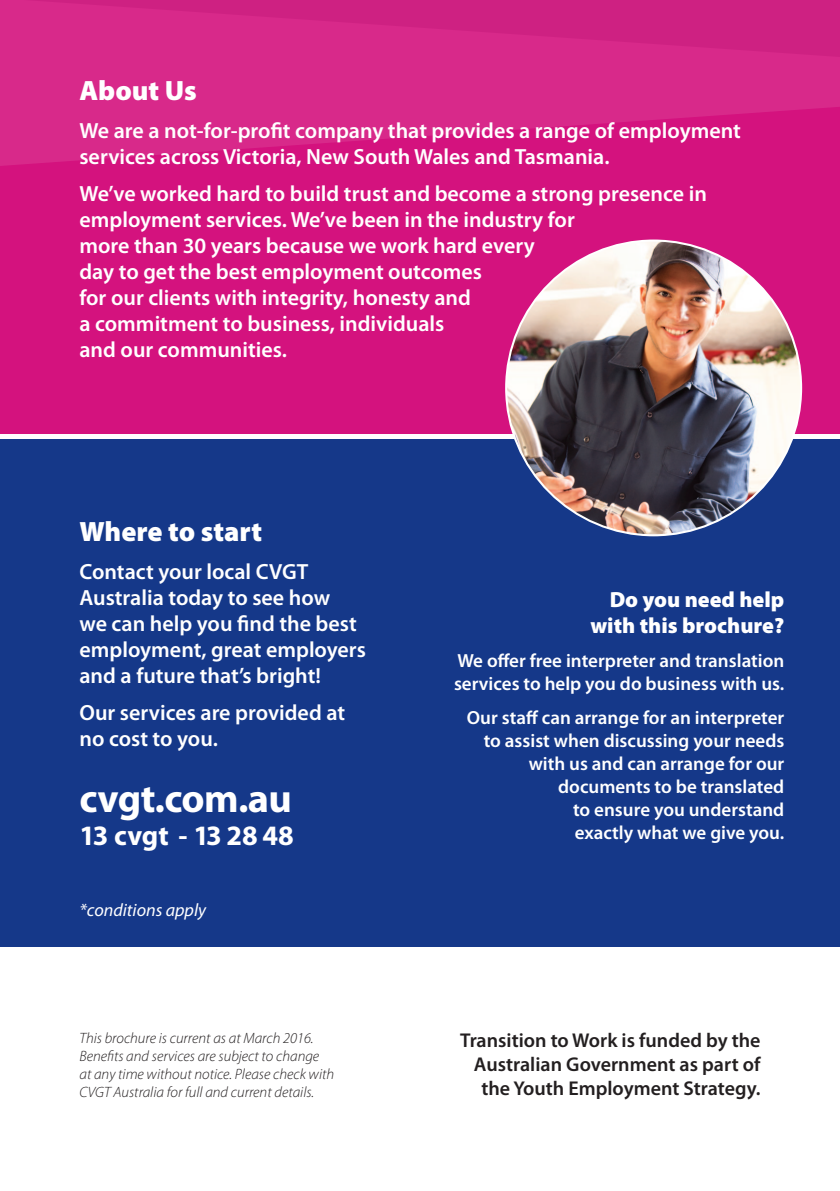
<style>
.page{position:relative;width:840px;height:1191px;background:#fff}
.page>*{position:absolute;margin:0;border:0;box-sizing:border-box;transform-origin:0 0}
.t1{font:700 40.2px "Myriad Pro";letter-spacing:-.015em;color:#fff}
.t2{font:700 28.2px "Myriad Pro";color:#fff}
.t3{font:900 28px "Myriad Pro";color:#fff}
.t4{font:600 22px/26px "Myriad Pro";color:#fff}
.t5{font:900 22px/26px "Myriad Pro";color:#fff;text-align:right}
.t6{font:600 20px/24px "Myriad Pro";color:#231f20;text-align:right}
.t7{font:600 19px/23px "Myriad Pro";color:#fff}
.t8{font:italic 18px "Myriad Pro";color:#fff}
.t9{font:italic 300 15px/18px "Myriad Pro";color:#231f20}
</style>
<div class="page">
<div style="left:0;top:439px;width:839px;height:508px;background:#153889"></div>
<div style="left:0;top:0;width:839px;height:433px;background:#d4127e"></div>
<svg style="left:0;top:60px;width:839px;height:106px;fill:#d8298a"></svg>
<svg style="left:0;top:0;width:839px;height:60px;fill:#d8298a"></svg>
<img style="left:506px;top:240px;width:294px;height:295px;border-radius:147px">
<p class="t3" style="left:79px;top:72px;width:119px">About Us</p>
<p class="t4" style="left:79px;top:117px;width:662px">We are a not-for-profit company that provides a range of employment services across Victoria, New South Wales and Tasmania.</p>
<p class="t4" style="left:79px;top:180px;width:628px">We’ve worked hard to build trust and become a strong presence in employment services. We’ve been in the industry for<br>more than 30 years because we work hard every<br>day to get the best employment outcomes<br>for our clients with integrity, honesty and<br>a commitment to business, individuals<br>and our communities.</p>
<p class="t3" style="left:79px;top:513px;width:184px">Where to start</p>
<p class="t4" style="left:79px;top:558px;width:288px">Contact your local CVGT<br>Australia today to see how<br>we can help you find the best employment, great employers and a future that’s bright!</p>
<p class="t4" style="left:79px;top:699px;width:267px">Our services are provided at no cost to you.</p>
<h1 class="t1" style="left:79px;top:772px;width:214px">cvgt.com.au</h1>
<p class="t2" style="left:79px;top:816px;width:215px">13 cvgt - 13 28 48</p>
<p class="t8" style="left:79px;top:899px;width:128px">*conditions apply</p>
<p class="t5" style="left:590px;top:585px;width:195px">Do you need help with this brochure?</p>
<p class="t7" style="left:454px;top:648px;width:331px">We offer free interpreter and translation services to help you do business with us.</p>
<p class="t7" style="left:466px;top:706px;width:319px;text-align:right">Our staff can arrange for an interpreter to assist when discussing your needs with us and can arrange for our documents to be translated<br>to ensure you understand<br>exactly what we give you.</p>
<p class="t9" style="left:79px;top:1029px;width:256px">This brochure is current as at March 2016.<br>Benefits and services are subject to change at any time without notice. Please check with CVGT Australia for full and current details.</p>
<p class="t6" style="left:460px;top:1028px;width:302px">Transition to Work is funded by the<br>Australian Government as part of the Youth Employment Strategy.</p>
</div>
